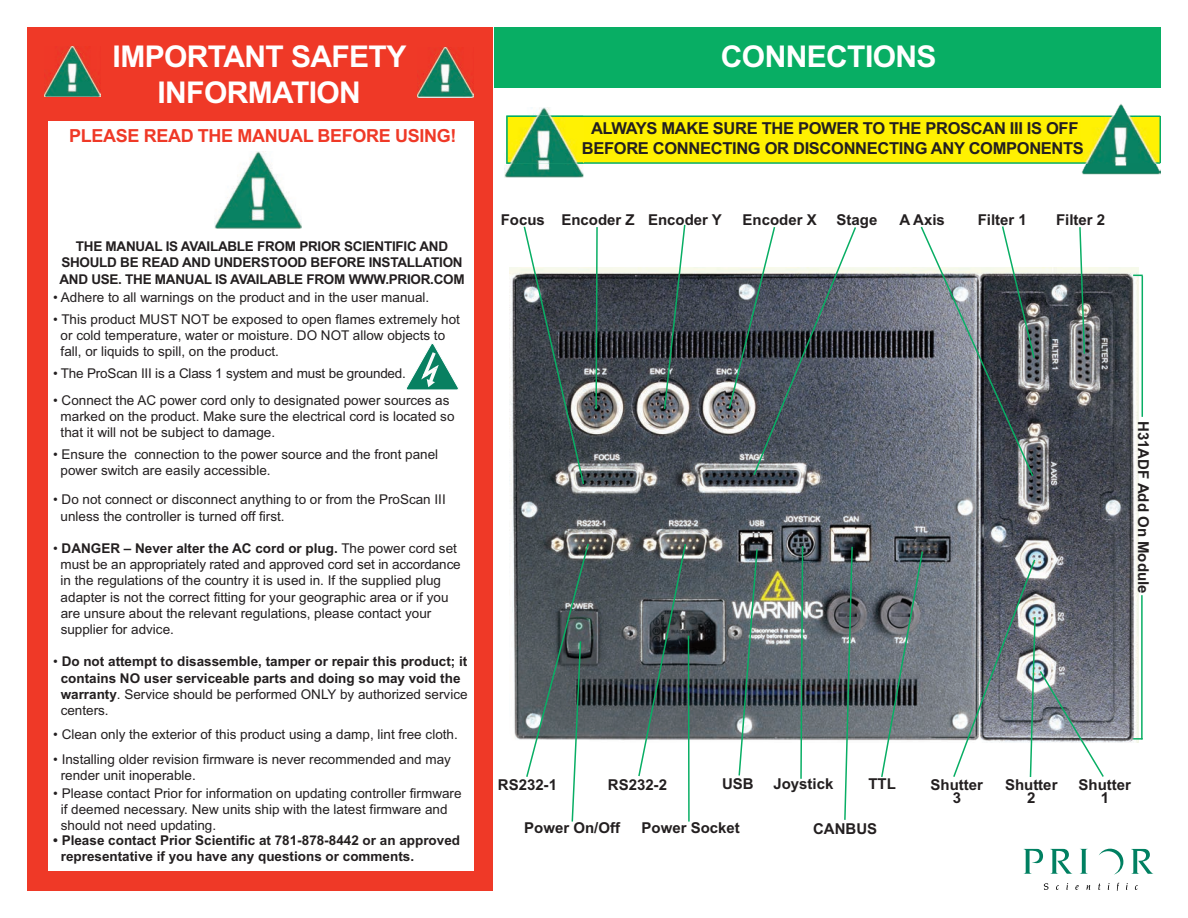
<style>
.page{position:relative;width:1188px;height:918px;background:#fff}
.page>*{position:absolute;margin:0;border:0;box-sizing:border-box;transform-origin:0 0}
.t1{font:700 30px "Arial";letter-spacing:-.02em;color:#fff}
.t2{font:700 18px "Arial";letter-spacing:-.02em;color:#ef3927}
.t3{font:700 16.5px/19.8px "Arial";letter-spacing:-.02em;color:#231f20;text-align:center}
.t4{font:700 15px/13.5px "Arial";color:#231f20;text-align:center}
.t5{font:13.5px/16.2px "Arial";color:#231f20}
.t6{font:700 13.5px/16.2px "Arial";color:#231f20}
.t7{font:700 13.5px/16.2px "Arial";letter-spacing:-.02em;color:#231f20;text-align:center}
.s1{font-weight:700}
.s2{font-weight:400}
</style>
<div class="page">
<div style="left:27px;top:27px;width:465px;height:864px;background:#ef3927"></div>
<img style="left:510px;top:267px;width:628px;height:475px">
<svg style="left:1024px;top:849px;width:19px;height:25px"></svg>
<svg style="left:1050px;top:849px;width:22px;height:25px"></svg>
<svg style="left:1080px;top:849px;width:8px;height:25px"></svg>
<svg style="left:1044px;top:883px;width:4px;height:7px"></svg>
<svg style="left:1066px;top:883px;width:2px;height:7px"></svg>
<svg style="left:1075px;top:885px;width:4px;height:5px"></svg>
<svg style="left:1086px;top:885px;width:4px;height:5px"></svg>
<svg style="left:1098px;top:883px;width:3px;height:7px"></svg>
<svg style="left:1117px;top:883px;width:2px;height:8px"></svg>
<svg style="left:1126px;top:883px;width:2px;height:7px"></svg>
<svg style="left:1099px;top:849px;width:24px;height:26px"></svg>
<svg style="left:1131px;top:849px;width:22px;height:25px"></svg>
<div style="left:495px;top:27px;width:666px;height:60px;background:#08ae64"></div>
<div style="left:508px;top:117px;width:652px;height:45px;background:#fff101"></div>
<div style="left:506px;top:116px;width:655px;height:48px;border:2px solid #08ae64"></div>
<img style="left:417px;top:47px;width:57px;height:50px">
<img style="left:44px;top:47px;width:57px;height:50px">
<div style="left:49px;top:122px;width:425px;height:749px;background:#fff"></div>
<img style="left:215px;top:151px;width:87px;height:78px">
<img style="left:1081px;top:162px;width:79px;height:12px">
<img style="left:1081px;top:104px;width:79px;height:58px">
<img style="left:504px;top:107px;width:79px;height:71px">
<img style="left:506px;top:116px;width:77px;height:48px">
<svg style="left:406px;top:343px;width:53px;height:47px"></svg>
<svg style="left:523px;top:226px;width:62px;height:260px"></svg>
<svg style="left:595px;top:227px;width:4px;height:184px"></svg>
<svg style="left:663px;top:224px;width:23px;height:187px"></svg>
<svg style="left:728px;top:227px;width:129px;height:250px"></svg>
<svg style="left:919px;top:226px;width:117px;height:252px"></svg>
<svg style="left:1078px;top:227px;width:8px;height:128px"></svg>
<hr style="left:1142px;top:276px;width:1px;height:141px;background:#08ae64">
<hr style="left:1141px;top:595px;width:2px;height:144px;background:#08ae64">
<svg style="left:952px;top:558px;width:153px;height:219px"></svg>
<svg style="left:880px;top:550px;width:44px;height:227px"></svg>
<svg style="left:843px;top:545px;width:11px;height:275px"></svg>
<svg style="left:637px;top:542px;width:50px;height:235px"></svg>
<hr style="left:688px;top:636px;width:2px;height:186px;background:#08ae64">
<img style="left:738px;top:548px;width:21px;height:228px">
<svg style="left:800px;top:545px;width:4px;height:234px"></svg>
<svg style="left:525px;top:542px;width:65px;height:280px"></svg>
<svg style="left:1133px;top:738px;width:10px;height:2px"></svg>
<h1 class="t1" style="left:113px;top:39px;width:295px">IMPORTANT SAFETY</h1>
<h1 class="t1" style="left:721px;top:39px;width:217px">CONNECTIONS</h1>
<h1 class="t1" style="left:158px;top:75px;width:205px">INFORMATION</h1>
<h2 class="t2" style="left:69px;top:125px;width:389px">PLEASE READ THE MANUAL BEFORE USING!</h2>
<p class="t3" style="left:582px;top:119px;width:504px">ALWAYS MAKE SURE THE POWER TO THE PROSCAN III IS OFF<br>BEFORE CONNECTING OR DISCONNECTING ANY COMPONENTS</p>
<p class="t7" style="left:59px;top:238px;width:407px">THE MANUAL IS AVAILABLE FROM PRIOR SCIENTIFIC AND<br>SHOULD BE READ AND UNDERSTOOD BEFORE INSTALLATION<br>AND USE. THE MANUAL IS AVAILABLE FROM WWW.PRIOR.COM</p>
<p class="t5" style="left:53px;top:289px;width:378px">• Adhere to all warnings on the product and in the user manual.</p>
<p class="t5" style="left:61px;top:311px;width:401px;text-indent:-8px">• This product MUST NOT be exposed to open flames extremely hot or cold temperature, water or moisture. DO NOT allow objects to fall, or liquids to spill, on the product.</p>
<p class="t5" style="left:53px;top:365px;width:354px">• The ProScan III is a Class 1 system and must be grounded.</p>
<p class="t5" style="left:61px;top:392px;width:395px;text-indent:-8px">• Connect the AC power cord only to designated power sources as marked on the product. Make sure the electrical cord is located so that it will not be subject to damage.</p>
<p class="t5" style="left:61px;top:446px;width:379px;text-indent:-8px">• Ensure the connection to the power source and the front panel power switch are easily accessible.</p>
<p class="t5" style="left:61px;top:492px;width:387px;text-indent:-8px">• Do not connect or disconnect anything to or from the ProScan III unless the controller is turned off first.</p>
<p class="t5" style="left:61px;top:540px;width:402px;text-indent:-8px">• <span class="s1">DANGER – Never alter the AC cord or plug.</span> The power cord set must be an appropriately rated and approved cord set in accordance in the regulations of the country it is used in. If the supplied plug adapter is not the correct fitting for your geographic area or if you are unsure about the relevant regulations, please contact your supplier for advice.</p>
<p class="t6" style="left:61px;top:654px;width:408px;text-indent:-7px"><span class="s2">•</span> Do not attempt to disassemble, tamper or repair this product; it contains NO user serviceable parts and doing so may void the warranty<span class="s2">. Service should be performed ONLY by authorized service centers.</span></p>
<p class="t5" style="left:53px;top:726px;width:406px">• Clean only the exterior of this product using a damp, lint free cloth.</p>
<p class="t5" style="left:61px;top:751px;width:392px;text-indent:-8px">• Installing older revision firmware is never recommended and may render unit inoperable.</p>
<p class="t5" style="left:61px;top:785px;width:402px;text-indent:-8px">• Please contact Prior for information on updating controller firmware if deemed necessary. New units ship with the latest firmware and should not need updating.</p>
<p class="t6" style="left:61px;top:832px;width:401px;text-indent:-8px">• Please contact Prior Scientific at 781-878-8442 or an approved representative if you have any questions or comments.</p>
<p class="t4" style="left:501px;top:213px;width:223px">Focus Encoder Z Encoder Y</p>
<p class="t4" style="left:743px;top:213px;width:76px">Encoder X</p>
<p class="t4" style="left:837px;top:213px;width:42px">Stage</p>
<p class="t4" style="left:899px;top:213px;width:47px">A Axis</p>
<p class="t4" style="left:978px;top:213px;width:51px">Filter 1</p>
<p class="t4" style="left:1056px;top:213px;width:51px">Filter 2</p>
<p class="t4" style="left:1150px;top:421px;width:174px;rotate:90deg">H31ADF Add On Module</p>
<p class="t4" style="left:498px;top:778px;width:61px">RS232-1</p>
<p class="t4" style="left:608px;top:778px;width:61px">RS232-2</p>
<p class="t4" style="left:722px;top:778px;width:33px">USB</p>
<p class="t4" style="left:773px;top:778px;width:62px">Joystick</p>
<p class="t4" style="left:868px;top:777px;width:29px">TTL</p>
<p class="t4" style="left:931px;top:778px;width:54px">Shutter<br>3</p>
<p class="t4" style="left:1005px;top:778px;width:54px">Shutter<br>2</p>
<p class="t4" style="left:1079px;top:778px;width:54px">Shutter<br>1</p>
<p class="t4" style="left:524px;top:821px;width:97px">Power On/Off</p>
<p class="t4" style="left:642px;top:821px;width:100px">Power Socket</p>
<p class="t4" style="left:813px;top:822px;width:66px">CANBUS</p>
</div>
